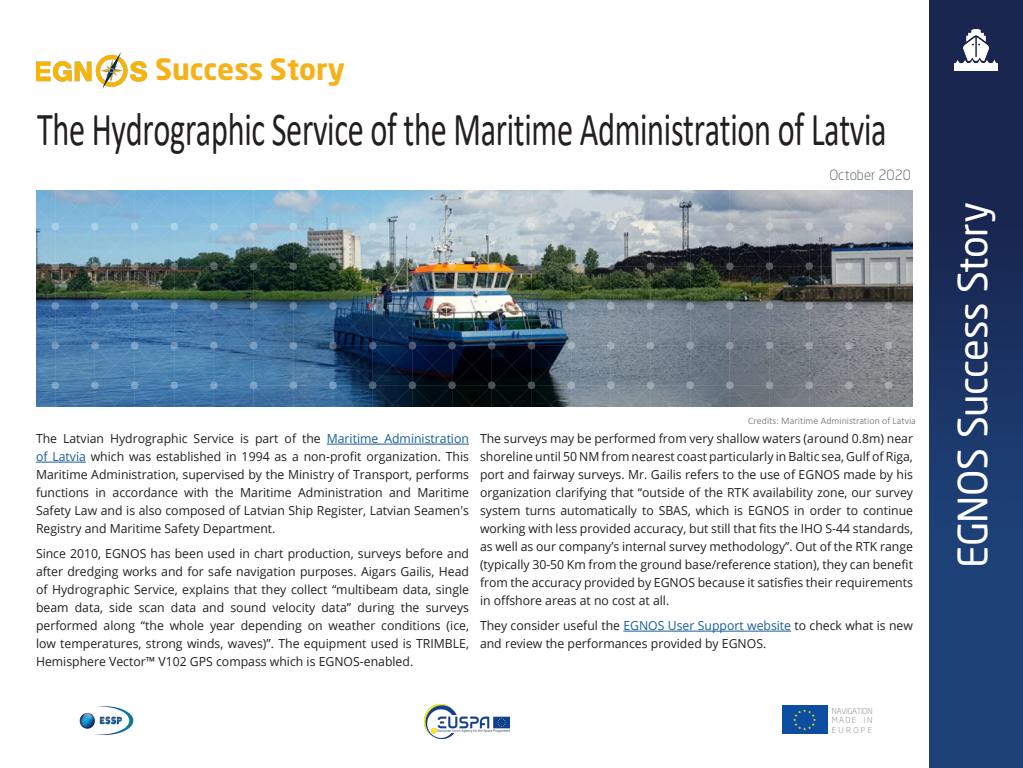
<style>
.page{position:relative;width:1023px;height:768px;background:#fff}
.page>*{position:absolute;margin:0;border:0;box-sizing:border-box;transform-origin:0 0}
.t1{font:47.6px "Calibri";letter-spacing:-.01em;color:#231f20;scale:.68 1}
.Titre{font:40px "Neo Sans Std";letter-spacing:-.015em;color:#fff}
.Entradilla{font:700 29px "Neo Sans";color:#f7b118}
.t2{font:300 14px "Neo Sans Std";color:#4f5252}
.t3{font:12.5px/18px "Open Sans";color:#231f20;text-align:justify}
.t4{font:300 10px "Calibri";color:#666969}
.Paragraph_Style_5{font:300 8px "Neo Sans";letter-spacing:-.03em;color:#787a7d}
.Paragraph_Style_5-2{font:300 8px "Neo Sans";letter-spacing:.065em;color:#787a7d}
.Paragraph_Style_5-3{font:300 8px "Neo Sans";letter-spacing:.065em;color:#787a7d;scale:1.06 1}
.s1{color:#175d9e}
</style>
<div class="page">
<img style="left:37px;top:190px;width:876px;height:217px">
<div style="left:782px;top:706px;width:45px;height:28px;background:#0d4da1"></div>
<svg style="left:793px;top:709px;width:23px;height:21px"></svg>
<img style="left:929px;top:0;width:94px;height:768px">
<img style="left:36px;top:52px;width:111px;height:36px">
<img style="left:79px;top:706px;width:55px;height:29px">
<hr style="left:327px;top:444px;width:142px;height:1px;background:#175d9e">
<hr style="left:36px;top:462px;width:50px;height:1px;background:#175d9e">
<hr style="left:623px;top:631px;width:168px;height:1px;background:#175d9e">
<img style="left:424px;top:705px;width:85px;height:33px">
<img style="left:955px;top:30px;width:43px;height:40px">
<p class="Entradilla" style="left:155px;top:57px;width:191px">Success Story</p>
<p class="t1" style="left:37px;top:96px;width:1251px">The Hydrographic Service of the Maritime Administration of Latvia</p>
<p class="t2" style="left:829px;top:166px;width:83px">October 2020</p>
<p class="t3" style="left:36px;top:429px;width:435px">The Latvian Hydrographic Service is part of the <span class="s1">Maritime Administration of Latvia</span> which was established in 1994 as a non-profit organization. This Maritime Administration, supervised by the Ministry of Transport, performs functions in accordance with the Maritime Administration and Maritime Safety Law and is also composed of Latvian Ship Register, Latvian Seamen's Registry and Maritime Safety Department.</p>
<p class="t3" style="left:36px;top:544px;width:435px">Since 2010, EGNOS has been used in chart production, surveys before and after dredging works and for safe navigation purposes. Aigars Gailis, Head of Hydrographic Service, explains that they collect “multibeam data, single beam data, side scan data and sound velocity data” during the surveys performed along “the whole year depending on weather conditions (ice, low temperatures, strong winds, waves)”. The equipment used is TRIMBLE, Hemisphere Vector™ V102 GPS compass which is EGNOS-enabled.</p>
<p class="t4" style="left:748px;top:414px;width:169px">Credits: Maritime Administration of Latvia</p>
<p class="t3" style="left:480px;top:429px;width:435px">The surveys may be performed from very shallow waters (around 0.8m) near shoreline until 50 NM from nearest coast particularly in Baltic sea, Gulf of Riga, port and fairway surveys. Mr. Gailis refers to the use of EGNOS made by his organization clarifying that “outside of the RTK availability zone, our survey system turns automatically to SBAS, which is EGNOS in order to continue working with less provided accuracy, but still that fits the IHO S-44 standards, as well as our company’s internal survey methodology”. Out of the RTK range (typically 30-50 Km from the ground base/reference station), they can benefit from the accuracy provided by EGNOS because it satisfies their requirements in offshore areas at no cost at all.</p>
<p class="t3" style="left:480px;top:616px;width:435px">They consider useful the <span class="s1">EGNOS User Support website</span> to check what is new and review the performances provided by EGNOS.</p>
<p class="Paragraph_Style_5" style="left:832px;top:707px;width:42px">NAVIGATION</p>
<p class="Paragraph_Style_5-2" style="left:832px;top:717px;width:42px">MADE IN</p>
<p class="Paragraph_Style_5-3" style="left:832px;top:727px;width:40px">EUROPE</p>
<p class="Titre" style="left:948px;top:568px;width:368px;rotate:-90deg">EGNOS Success Story</p>
</div>
